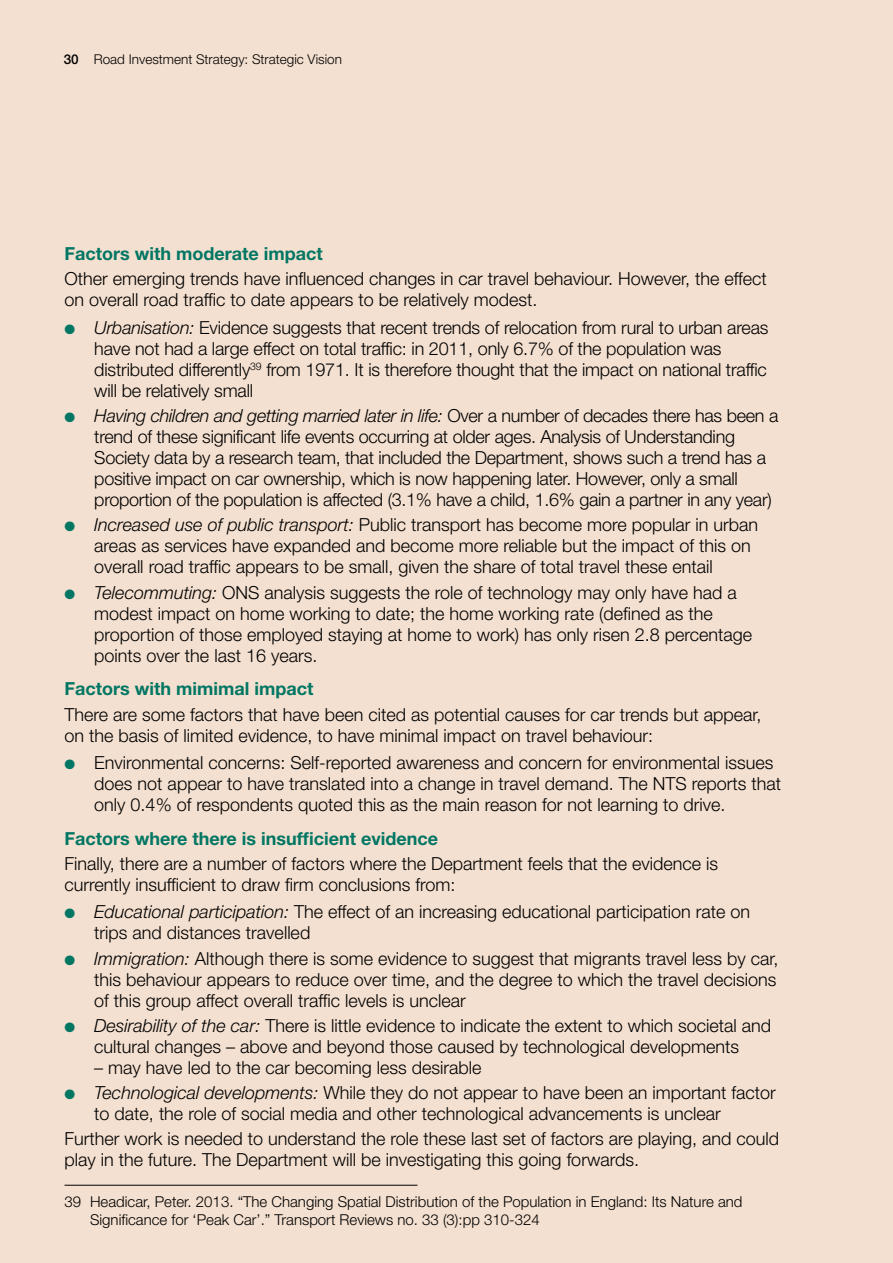
<style>
.page{position:relative;width:893px;height:1263px;background:#f4e0d0}
.page>*{position:absolute;margin:0;border:0;box-sizing:border-box;transform-origin:0 0}
._05_-_Body_Text{font:300 18px/21px "Helvetica Neue";color:#000}
._05_-_Body_Text_1_2{font:300 18px/21px "Helvetica Neue";color:#000}
._03_-_Box_sub{font:700 18px "Helvetica Neue";color:#007663}
._06_-_Footnotes{font:300 15px/18px "Helvetica Neue";color:#000}
.t1{font:300 13.5px "Helvetica Neue";color:#000}
.s1{font-weight:500}
.s2{color:#007663}
.s3{font-style:italic}
</style>
<div class="page">
<hr style="left:65px;top:1185px;width:352px;height:1px;background:#000">
<p class="t1" style="left:64px;top:51px;width:280px"><span class="s1">30</span> Road Investment Strategy: Strategic Vision</p>
<p class="_03_-_Box_sub" style="left:65px;top:243px;width:260px">Factors with moderate impact</p>
<p class="_05_-_Body_Text_1_2" style="left:65px;top:268px;width:704px">Other emerging trends have influenced changes in car travel behaviour. However, the effect on overall road traffic to date appears to be relatively modest.</p>
<p class="_05_-_Body_Text" style="left:94px;top:316px;width:676px;text-indent:-30px"><span class="s2">●</span> <span class="s3">Urbanisation:</span> Evidence suggests that recent trends of relocation from rural to urban areas have not had a large effect on total traffic: in 2011, only 6.7% of the population was distributed differently<sup>39</sup> from 1971. It is therefore thought that the impact on national traffic will be relatively small</p>
<p class="_05_-_Body_Text" style="left:94px;top:405px;width:685px;text-indent:-30px"><span class="s2">●</span> <span class="s3">Having children and getting married later in life:</span> Over a number of decades there has been a trend of these significant life events occurring at older ages. Analysis of Understanding Society data by a research team, that included the Department, shows such a trend has a positive impact on car ownership, which is now happening later. However, only a small proportion of the population is affected (3.1% have a child, 1.6% gain a partner in any year)</p>
<p class="_05_-_Body_Text" style="left:94px;top:514px;width:665px;text-indent:-30px"><span class="s2">●</span> <span class="s3">Increased use of public transport:</span> Public transport has become more popular in urban areas as services have expanded and become more reliable but the impact of this on overall road traffic appears to be small, given the share of total travel these entail</p>
<p class="_05_-_Body_Text" style="left:94px;top:581px;width:659px;text-indent:-30px"><span class="s2">●</span> <span class="s3">Telecommuting:</span> ONS analysis suggests the role of technology may only have had a modest impact on home working to date; the home working rate (defined as the proportion of those employed staying at home to work) has only risen 2.8 percentage points over the last 16 years.</p>
<p class="_03_-_Box_sub" style="left:65px;top:678px;width:250px">Factors with mimimal impact</p>
<p class="_05_-_Body_Text_1_2" style="left:65px;top:703px;width:698px">There are some factors that have been cited as potential causes for car trends but appear, on the basis of limited evidence, to have minimal impact on travel behaviour:</p>
<p class="_05_-_Body_Text" style="left:94px;top:752px;width:688px;text-indent:-30px"><span class="s2">●</span> Environmental concerns: Self-reported awareness and concern for environmental issues does not appear to have translated into a change in travel demand. The NTS reports that only 0.4% of respondents quoted this as the main reason for not learning to drive.</p>
<p class="_03_-_Box_sub" style="left:65px;top:827px;width:375px">Factors where there is insufficient evidence</p>
<p class="_05_-_Body_Text_1_2" style="left:65px;top:853px;width:655px">Finally, there are a number of factors where the Department feels that the evidence is currently insufficient to draw firm conclusions from:</p>
<p class="_05_-_Body_Text" style="left:94px;top:901px;width:657px;text-indent:-30px"><span class="s2">●</span> <span class="s3">Educational participation:</span> The effect of an increasing educational participation rate on trips and distances travelled</p>
<p class="_05_-_Body_Text" style="left:94px;top:947px;width:686px;text-align:justify;text-indent:-30px"><span class="s2">●</span> <span class="s3">Immigration:</span> Although there is some evidence to suggest that migrants travel less by car, this behaviour appears to reduce over time, and the degree to which the travel decisions of this group affect overall traffic levels is unclear</p>
<p class="_05_-_Body_Text" style="left:65px;top:1014px;width:708px;text-align:center"><span class="s2">●</span> <span class="s3">Desirability of the car:</span> There is little evidence to indicate the extent to which societal and cultural changes – above and beyond those caused by technological developments</p>
<p class="_05_-_Body_Text" style="left:94px;top:1056px;width:389px">– may have led to the car becoming less desirable</p>
<p class="_05_-_Body_Text" style="left:94px;top:1082px;width:683px;text-indent:-30px"><span class="s2">●</span> <span class="s3">Technological developments:</span> While they do not appear to have been an important factor to date, the role of social media and other technological advancements is unclear</p>
<p class="_05_-_Body_Text" style="left:65px;top:1128px;width:716px">Further work is needed to understand the role these last set of factors are playing, and could play in the future. The Department will be investigating this going forwards.</p>
<p class="_06_-_Footnotes" style="left:90px;top:1193px;width:654px;text-indent:-26px">39 Headicar, Peter. 2013. “The Changing Spatial Distribution of the Population in England: Its Nature and<br>Significance for ‘Peak Car’.” Transport Reviews no. 33 (3):pp 310-324</p>
</div>
